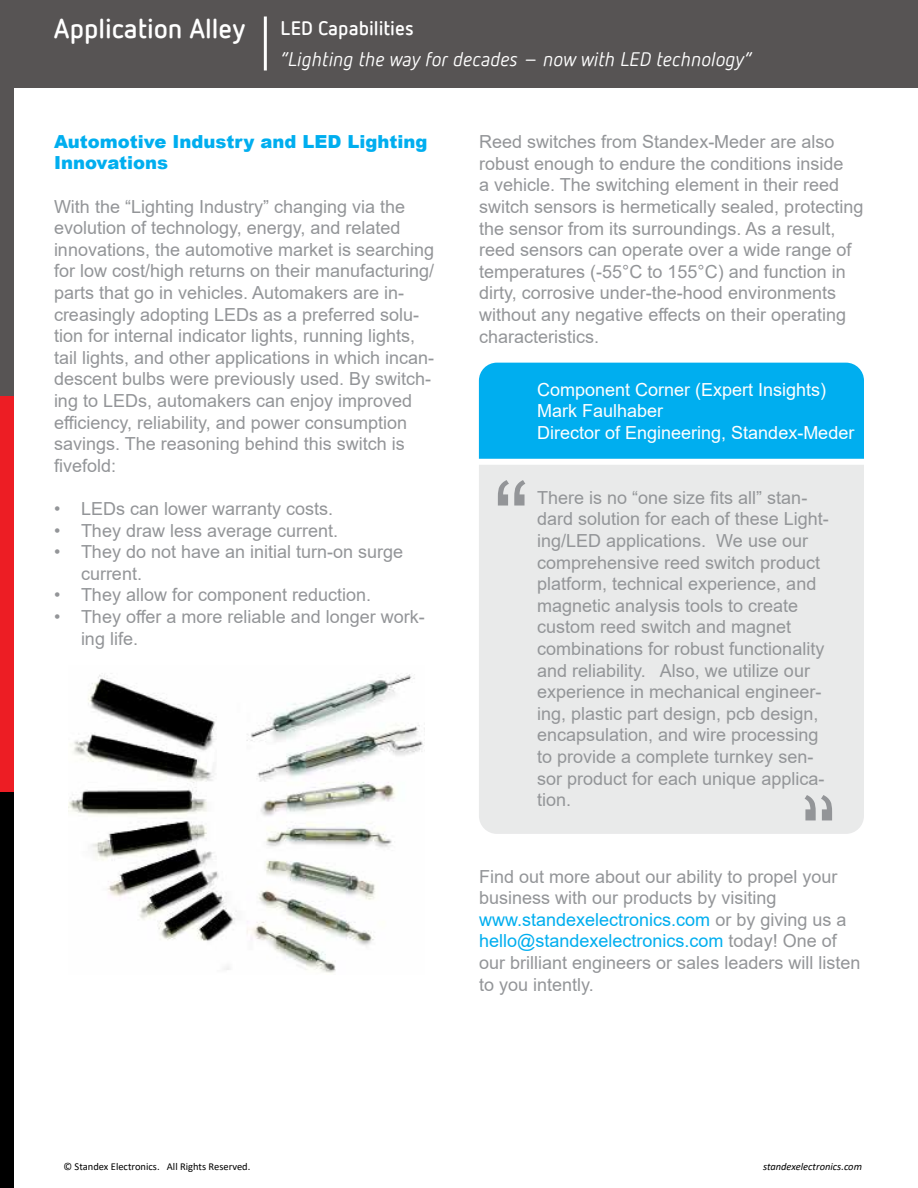
<style>
.page{position:relative;width:918px;height:1188px;background:#fff}
.page>*{position:absolute;margin:0;border:0;box-sizing:border-box;transform-origin:0 0}
.t1{font:108.6px "Arial";color:#939598}
.t2{font:700 27px "Netto Offc";color:#fff}
.t3{font:italic 19.5px "Netto Offc";color:#fff}
.t4{font:700 19.5px "Netto Offc";color:#fff}
.t5{font:18px/21.6px "Arial";color:#939598}
.t6{font:18px/21.6px "Arial";color:#fff}
.t7{font:900 18px/21.6px "Arial";color:#00aeef}
.t8{font:10.5px "Calibri";color:#000}
.t9{font:italic 10.5px "Calibri";color:#000}
.s1{color:#00aeef}
</style>
<div class="page">
<div style="left:0;top:0;width:918px;height:88px;background:#575454"></div>
<hr style="left:264px;top:16px;width:3px;height:54px;background:#fff">
<div style="left:0;top:396px;width:14px;height:396px;background:#ed1d24"></div>
<div style="left:0;top:792px;width:14px;height:396px;background:#000"></div>
<div style="left:0;top:0;width:14px;height:396px;background:#575454"></div>
<div style="left:479px;top:363px;width:385px;height:96px;background:#00aeef"></div>
<div style="left:479px;top:465px;width:385px;height:369px;background:#e9eaea"></div>
<img style="left:69px;top:673px;width:354px;height:300px">
<svg style="left:805px;top:795px;width:27px;height:25px"></svg>
<h2 class="t2" style="left:54px;top:11px;width:193px">Application Alley</h2>
<p class="t4" style="left:281px;top:16px;width:135px">LED Capabilities</p>
<p class="t3" style="left:281px;top:47px;width:472px">“Lighting the way for decades – now with LED technology”</p>
<p class="t7" style="left:54px;top:130px;width:375px">Automotive Industry and LED Lighting<br>Innovations</p>
<p class="t5" style="left:54px;top:195px;width:382px">With the “Lighting Industry” changing via the evolution of technology, energy, and related innovations, the automotive market is searching for low cost/high returns on their manufacturing/ parts that go in vehicles. Automakers are in&shy;creasingly adopting LEDs as a preferred solu&shy;tion for internal indicator lights, running lights, tail lights, and other applications in which incan&shy;descent bulbs were previously used. By switch&shy;ing to LEDs, automakers can enjoy improved efficiency, reliability, and power consumption savings. The reasoning behind this switch is fivefold:</p>
<p class="t5" style="left:54px;top:498px;width:281px">• LEDs can lower warranty costs.</p>
<p class="t5" style="left:54px;top:519px;width:286px">• They draw less average current.</p>
<p class="t5" style="left:81px;top:541px;width:324px;text-indent:-27px">• They do not have an initial turn-on surge current.</p>
<p class="t5" style="left:54px;top:584px;width:319px">• They allow for component reduction.</p>
<p class="t5" style="left:81px;top:606px;width:345px;text-indent:-27px">• They offer a more reliable and longer work&shy;ing life.</p>
<p class="t5" style="left:479px;top:131px;width:386px">Reed switches from Standex-Meder are also robust enough to endure the conditions inside<br>a vehicle. The switching element in their reed switch sensors is hermetically sealed, protecting the sensor from its surroundings. As a result, reed sensors can operate over a wide range of temperatures (-55°C to 155°C) and function in dirty, corrosive under-the-hood environments without any negative effects on their operating characteristics.</p>
<p class="t6" style="left:537px;top:378px;width:319px">Component Corner (Expert Insights)<br>Mark Faulhaber<br>Director of Engineering, Standex-Meder</p>
<h1 class="t1" style="left:493px;top:446px;width:38px">“</h1>
<p class="t5" style="left:537px;top:487px;width:293px">There is no “one size fits all” stan&shy;dard solution for each of these Light&shy;ing/LED applications. We use our comprehensive reed switch product platform, technical experience, and magnetic analysis tools to create custom reed switch and magnet combinations for robust functionality and reliability. Also, we utilize our experience in mechanical engineer&shy;ing, plastic part design, pcb design, encapsulation, and wire processing to provide a complete turnkey sen&shy;sor product for each unique applica&shy;tion.</p>
<p class="t5" style="left:479px;top:865px;width:383px">Find out more about our ability to propel your business with our products by visiting <span class="s1">www.standexelectronics.com</span> or by giving us a <span class="s1">hello@standexelectronics.com</span> today! One of our brilliant engineers or sales leaders will listen to you intently.</p>
<p class="t8" style="left:63px;top:1159px;width:188px">© Standex Electronics. All Rights Reserved.</p>
<p class="t9" style="left:763px;top:1159px;width:100px">standexelectronics.com</p>
</div>
